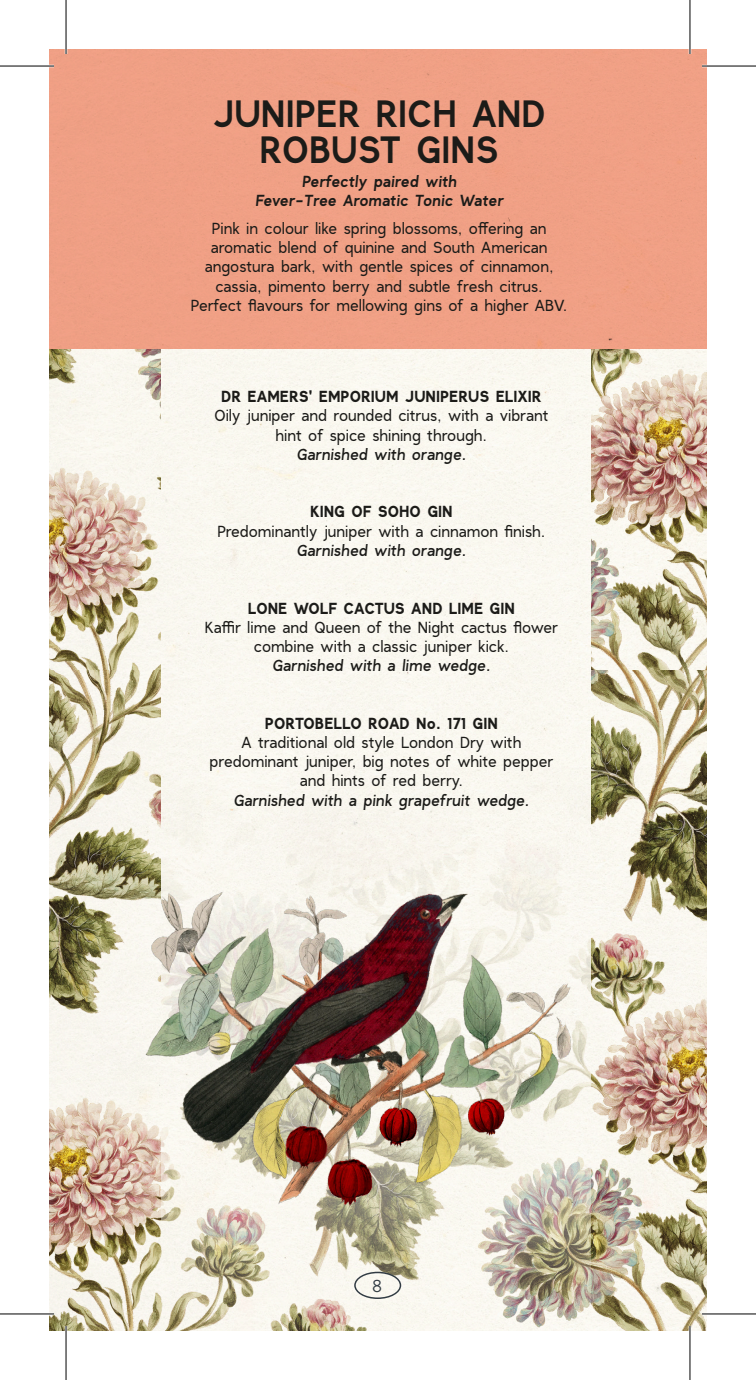
<style>
.page{position:relative;width:756px;height:1380px;background:#fff}
.page>*{position:absolute;margin:0;border:0;box-sizing:border-box;transform-origin:0 0}
.t1{font:600 38px/36px "Clockwise";color:#1d1d1b;text-align:center}
.t2{font:700 20px "Prestige Elite Std";color:#333e48}
.t3{font:300 16px/19.2px "Clockwise";color:#1d1d1b;text-align:center}
.t4{font:italic 16px "Clockwise";color:#1d1d1b}
.t5{font:700 16px "Clockwise";color:#1d1d1b}
.t6{font:italic 600 16px/19.2px "Clockwise";color:#1d1d1b;text-align:center}
</style>
<div class="page">
<img style="left:49px;top:49px;width:658px;height:1281px">
<hr style="left:0;top:65px;width:54px;height:2px;background:#fff">
<hr style="left:702px;top:65px;width:54px;height:2px;background:#fff">
<hr style="left:0;top:1312px;width:54px;height:2px;background:#fff">
<hr style="left:702px;top:1312px;width:54px;height:2px;background:#fff">
<hr style="left:65px;top:0;width:2px;height:54px;background:#fff">
<hr style="left:65px;top:1325px;width:2px;height:54px;background:#fff">
<hr style="left:688px;top:0;width:3px;height:54px;background:#fff">
<hr style="left:688px;top:1325px;width:3px;height:54px;background:#fff">
<hr style="left:0;top:66px;width:54px;height:1px;background:#000">
<hr style="left:702px;top:66px;width:54px;height:1px;background:#000">
<hr style="left:0;top:1313px;width:54px;height:1px;background:#000">
<hr style="left:702px;top:1313px;width:54px;height:1px;background:#000">
<hr style="left:66px;top:0;width:1px;height:54px;background:#000">
<hr style="left:66px;top:1325px;width:1px;height:54px;background:#000">
<hr style="left:689px;top:0;width:1px;height:54px;background:#000">
<hr style="left:689px;top:1325px;width:1px;height:54px;background:#000">
<h1 class="t1" style="left:212px;top:95px;width:335px">JUNIPER RICH AND<br>ROBUST GINS</h1>
<p class="t6" style="left:255px;top:171px;width:250px">Perfectly paired with<br>Fever-Tree Aromatic Tonic Water</p>
<p class="t3" style="left:191px;top:218px;width:378px">Pink in colour like spring blossoms, offering an aromatic blend of quinine and South American angostura bark, with gentle spices of cinnamon, cassia, pimento berry and subtle fresh citrus.<br>Perfect flavours for mellowing gins of a higher ABV.</p>
<p class="t5" style="left:221px;top:386px;width:322px">DR EAMERS' EMPORIUM JUNIPERUS ELIXIR</p>
<p class="t3" style="left:214px;top:406px;width:335px">Oily juniper and rounded citrus, with a vibrant hint of spice shining through.</p>
<p class="t4" style="left:296px;top:444px;width:171px">Garnished with orange.</p>
<p class="t5" style="left:310px;top:501px;width:144px">KING OF SOHO GIN</p>
<p class="t3" style="left:217px;top:521px;width:329px">Predominantly juniper with a cinnamon finish.</p>
<p class="t4" style="left:296px;top:540px;width:171px">Garnished with orange.</p>
<p class="t5" style="left:248px;top:597px;width:268px">LONE WOLF CACTUS AND LIME GIN</p>
<p class="t3" style="left:205px;top:617px;width:354px">Kaffir lime and Queen of the Night cactus flower combine with a classic juniper kick.</p>
<p class="t4" style="left:272px;top:655px;width:220px">Garnished with a lime wedge.</p>
<p class="t5" style="left:265px;top:713px;width:234px">PORTOBELLO ROAD No. 171 GIN</p>
<p class="t3" style="left:209px;top:732px;width:345px">A traditional old style London Dry with predominant juniper, big notes of white pepper and hints of red berry.</p>
<p class="t4" style="left:233px;top:789px;width:297px">Garnished with a pink grapefruit wedge.</p>
<p class="t2" style="left:371px;top:1274px;width:13px">8</p>
</div>
